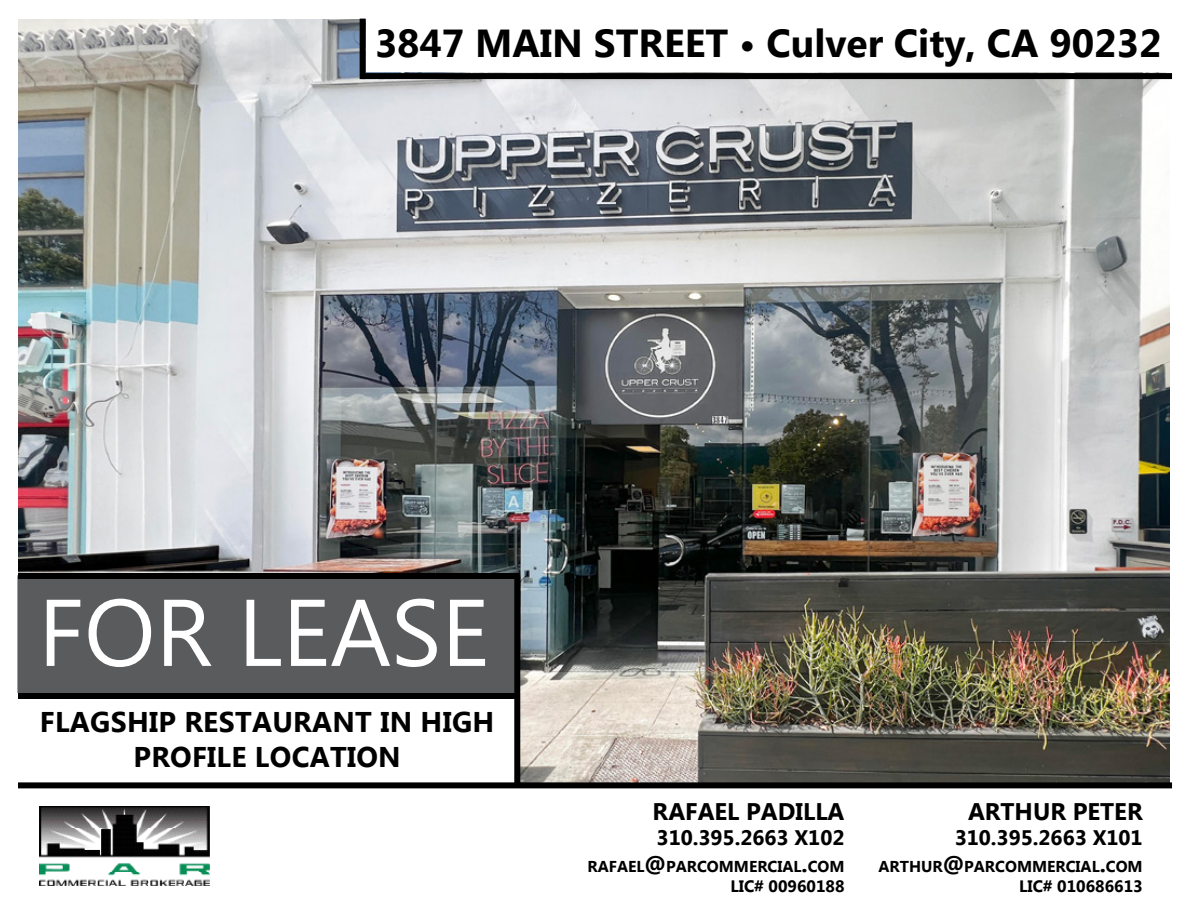
<style>
.page{position:relative;width:1188px;height:918px;background:#fff}
.page>*{position:absolute;margin:0;border:0;box-sizing:border-box;transform-origin:0 0}
.t1{font:94.5px "Microsoft Tai Le";color:#fff}
.t2{font:700 39px "Microsoft Tai Le";color:#000}
.t3{font:700 28.5px/34.2px "Microsoft Tai Le";letter-spacing:.01em;color:#000;text-align:center}
.t4{font:700 24px "Microsoft Tai Le";color:#000}
.t5{font:700 21px "Microsoft Tai Le";color:#000}
.t6{font:700 16.5px "Microsoft Tai Le";color:#000}
.t7{font:700 15.75px "Microsoft Tai Le";color:#000}
.s1{font-size:22.5px}
</style>
<div class="page">
<img style="left:18px;top:19px;width:1152px;height:763px">
<div style="left:17px;top:575px;width:497px;height:118px;background:#5a5b5d"></div>
<div style="left:366px;top:19px;width:806px;height:53px;background:#fff"></div>
<div style="left:362px;top:73px;width:810px;height:6px;background:#000"></div>
<img style="left:40px;top:807px;width:169px;height:79px">
<div style="left:360px;top:19px;width:6px;height:60px;background:#000"></div>
<div style="left:18px;top:693px;width:501px;height:6px;background:#000"></div>
<div style="left:18px;top:573px;width:501px;height:6px;background:#000"></div>
<div style="left:17px;top:699px;width:502px;height:86px;background:#fff"></div>
<div style="left:18px;top:782px;width:1154px;height:6px;background:#000"></div>
<div style="left:514px;top:577px;width:6px;height:208px;background:#000"></div>
<h2 class="t2" style="left:375px;top:21px;width:788px">3847 MAIN STREET • Culver City, CA 90232</h2>
<h1 class="t1" style="left:38px;top:578px;width:453px">FOR LEASE</h1>
<h3 class="t3" style="left:40px;top:707px;width:456px">FLAGSHIP RESTAURANT IN HIGH<br>PROFILE LOCATION</h3>
<h3 class="t4" style="left:653px;top:798px;width:193px">RAFAEL PADILLA</h3>
<h3 class="t5" style="left:657px;top:826px;width:189px">310.395.2663 X102</h3>
<p class="t7" style="left:588px;top:858px;width:259px">RAFAEL<span class="s1">@</span>PARCOMMERCIAL<span class="s1">.</span>COM</p>
<p class="t6" style="left:730px;top:877px;width:116px">LIC# 00960188</p>
<h3 class="t4" style="left:968px;top:798px;width:176px">ARTHUR PETER</h3>
<h3 class="t5" style="left:955px;top:826px;width:189px">310.395.2663 X101</h3>
<p class="t7" style="left:878px;top:858px;width:266px">ARTHUR<span class="s1">@</span>PARCOMMERCIAL<span class="s1">.</span>COM</p>
<p class="t6" style="left:1019px;top:877px;width:125px">LIC# 010686613</p>
</div>
